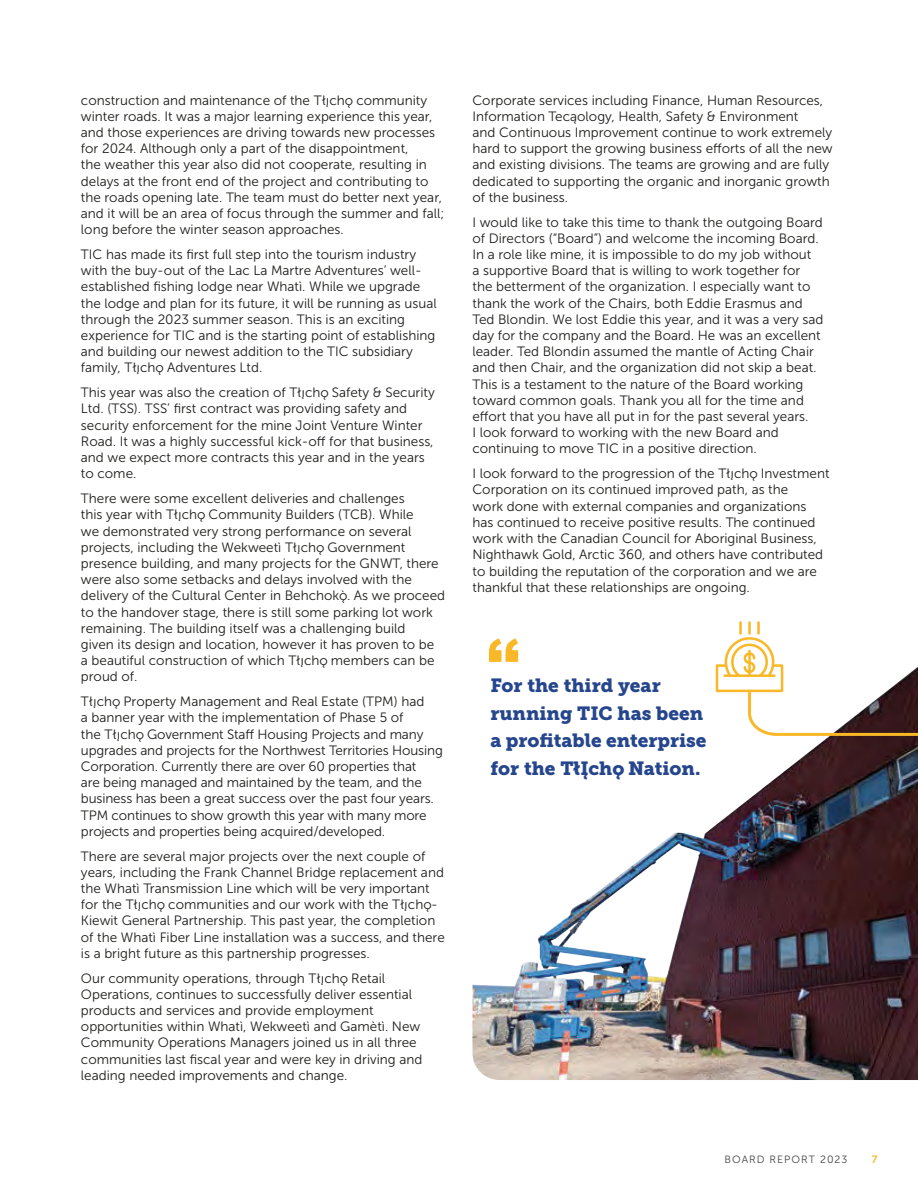
<style>
.page{position:relative;width:918px;height:1188px;background:#fff}
.page>*{position:absolute;margin:0;border:0;box-sizing:border-box;transform-origin:0 0}
.Quotation{font:18.9px/27.6px "Museo Slab 900";color:#25458d}
.Body_Copy{font:13.5px/16.2px "Museo Sans 300";color:#1c1c1a}
.t1{font:10.5px "Museo Sans 300";letter-spacing:.1em;color:#414141}
.t2{font:10.5px "Museo Sans 700";color:#f9b828}
.s1{font-size:9.75px}
</style>
<div class="page">
<img style="left:472px;top:650px;width:446px;height:430px">
<svg style="left:489px;top:638px;width:29px;height:24px"></svg>
<hr style="left:748px;top:621px;width:3px;height:14px;background:#f9b828">
<hr style="left:757px;top:621px;width:3px;height:14px;background:#f9b828">
<hr style="left:739px;top:621px;width:3px;height:14px;background:#f9b828">
<svg style="left:716px;top:637px;width:202px;height:100px"></svg>
<p class="Body_Copy" style="left:81px;top:92px;width:365px">construction and maintenance of the Tł<span class="s1">Į</span>cho˛ community winter roads. It was a major learning experience this year, and those experiences are driving towards new processes for 2024. Although only a part of the disappointment,<br>the weather this year also did not cooperate, resulting in delays at the front end of the project and contributing to the roads opening late. The team must do better next year, and it will be an area of focus through the summer and fall; long before the winter season approaches.</p>
<p class="Body_Copy" style="left:81px;top:246px;width:357px">TIC has made its first full step into the tourism industry with the buy-out of the Lac La Martre Adventures’ well&shy;established fishing lodge near Whatì. While we upgrade the lodge and plan for its future, it will be running as usual through the 2023 summer season. This is an exciting experience for TIC and is the starting point of establishing and building our newest addition to the TIC subsidiary family, Tł<span class="s1">Į</span>cho˛ Adventures Ltd.</p>
<p class="Body_Copy" style="left:81px;top:385px;width:355px">This year was also the creation of Tł<span class="s1">Į</span>cho˛ Safety &amp; Security Ltd. (TSS). TSS’ first contract was providing safety and security enforcement for the mine Joint Venture Winter Road. It was a highly successful kick-off for that business, and we expect more contracts this year and in the years to come.</p>
<p class="Body_Copy" style="left:81px;top:490px;width:366px">There were some excellent deliveries and challenges<br>this year with Tł<span class="s1">Į</span>cho˛ Community Builders (TCB). While<br>we demonstrated very strong performance on several projects, including the Wekweetì Tł<span class="s1">Į</span>cho˛ Government presence building, and many projects for the GNWT, there were also some setbacks and delays involved with the delivery of the Cultural Center in Behchokò˛. As we proceed to the handover stage, there is still some parking lot work remaining. The building itself was a challenging build<br>given its design and location, however it has proven to be<br>a beautiful construction of which Tł<span class="s1">Į</span>cho˛ members can be proud of.</p>
<p class="Body_Copy" style="left:81px;top:694px;width:363px">Tł<span class="s1">Į</span>cho˛ Property Management and Real Estate (TPM) had<br>a banner year with the implementation of Phase 5 of<br>the Tł<span class="s1">Į</span>cho˛ Government Staff Housing Projects and many upgrades and projects for the Northwest Territories Housing Corporation. Currently there are over 60 properties that<br>are being managed and maintained by the team, and the business has been a great success over the past four years.<br>TPM continues to show growth this year with many more projects and properties being acquired/developed.</p>
<p class="Body_Copy" style="left:81px;top:848px;width:365px">There are several major projects over the next couple of years, including the Frank Channel Bridge replacement and the Whatì Transmission Line which will be very important for the Tł<span class="s1">Į</span>cho˛ communities and our work with the Tł<span class="s1">Į</span>cho˛- Kiewit General Partnership. This past year, the completion of the Whatì Fiber Line installation was a success, and there is a bright future as this partnership progresses.</p>
<p class="Body_Copy" style="left:81px;top:970px;width:343px">Our community operations, through Tł<span class="s1">Į</span>cho˛ Retail Operations, continues to successfully deliver essential products and services and provide employment opportunities within Whatì, Wekweetì and Gamètì. New Community Operations Managers joined us in all three communities last fiscal year and were key in driving and leading needed improvements and change.</p>
<p class="Body_Copy" style="left:472px;top:92px;width:362px">Corporate services including Finance, Human Resources, Information Technology, Health, Safety &amp; Environment<br>and Continuous Improvement continue to work extremely hard to support the growing business efforts of all the new and existing divisions. The teams are growing and are fully dedicated to supporting the organic and inorganic growth of the business.</p>
<p class="Body_Copy" style="left:472px;top:214px;width:352px">I would like to take this time to thank the outgoing Board of Directors (“Board”) and welcome the incoming Board.<br>In a role like mine, it is impossible to do my job without<br>a supportive Board that is willing to work together for the betterment of the organization. I especially want to thank the work of the Chairs, both Eddie Erasmus and Ted Blondin. We lost Eddie this year, and it was a very sad day for the company and the Board. He was an excellent leader. Ted Blondin assumed the mantle of Acting Chair and then Chair, and the organization did not skip a beat.<br>This is a testament to the nature of the Board working toward common goals. Thank you all for the time and effort that you have all put in for the past several years.<br>I look forward to working with the new Board and continuing to move TIC in a positive direction.</p>
<p class="Body_Copy" style="left:472px;top:466px;width:359px">I look forward to the progression of the Tł<span class="s1">Į</span>cho˛ Investment Corporation on its continued improved path, as the<br>work done with external companies and organizations has continued to receive positive results. The continued work with the Canadian Council for Aboriginal Business, Nighthawk Gold, Arctic 360, and others have contributed to building the reputation of the corporation and we are thankful that these relationships are ongoing.</p>
<p class="Quotation" style="left:490px;top:672px;width:218px">For the third year running TIC has been a profitable enterprise for the TłĮcho˛ Nation.</p>
<p class="t1" style="left:724px;top:1153px;width:125px">BOARD REPORT 2023</p>
<p class="t2" style="left:872px;top:1153px;width:7px">7</p>
</div>
